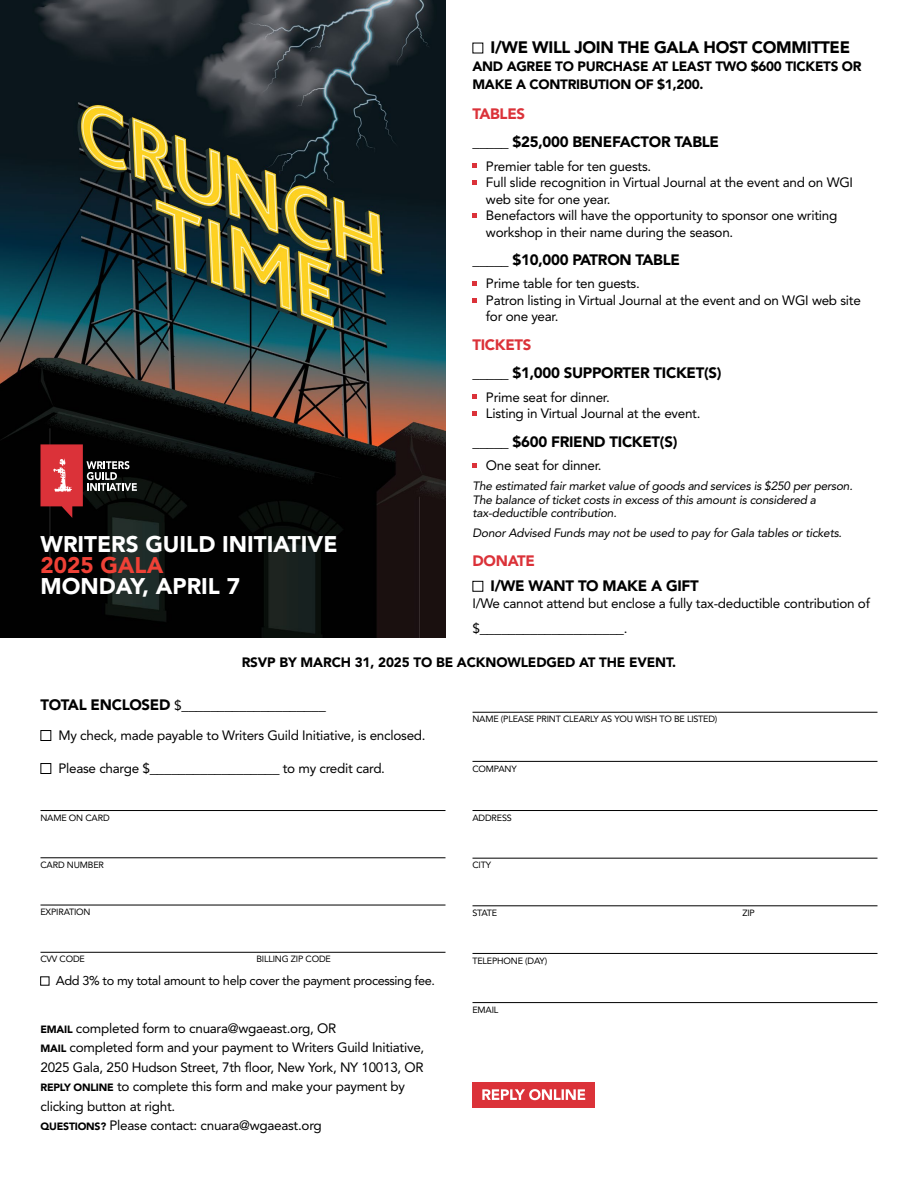
<style>
.page{position:relative;width:918px;height:1188px;background:#fff}
.page>*{position:absolute;margin:0;border:0;box-sizing:border-box;transform-origin:0 0}
.t1{font:900 22.5px "Avenir LT Std";color:#fff}
.t2{font:900 22.5px "Avenir LT Std";color:#ef4136}
.t3{font:900 16.5px "Avenir LT Std";letter-spacing:-.02em;color:#000}
.t4{font:900 15px "Avenir LT Std";letter-spacing:-.02em;color:#000}
.t5{font:900 15px "Avenir LT Std";letter-spacing:-.02em;color:#db3239}
.t6{font:13.5px/16.5px "Avenir LT Std";letter-spacing:-.02em;color:#000}
.t7{font:900 13.5px/18px "Avenir LT Std";letter-spacing:-.02em;color:#000}
.t8{font:12.75px "Avenir LT Std";letter-spacing:-.03em;color:#000}
.t9{font:italic 12px/13.5px "Avenir LT Std";letter-spacing:-.02em;color:#000}
.t10{font:9px "Avenir LT Std";letter-spacing:-.02em;color:#000}
.s1{font-weight:400;font-size:13.5px}
.s2{font-weight:900;font-size:15px}
.s3{font-weight:900;font-size:10.5px}
</style>
<div class="page">
<img style="left:0;top:0;width:446px;height:637px">
<svg style="left:472px;top:164px;width:5px;height:4px"></svg>
<svg style="left:472px;top:180px;width:5px;height:5px"></svg>
<svg style="left:472px;top:213px;width:5px;height:5px"></svg>
<svg style="left:472px;top:281px;width:5px;height:5px"></svg>
<svg style="left:472px;top:298px;width:5px;height:4px"></svg>
<svg style="left:472px;top:395px;width:5px;height:4px"></svg>
<svg style="left:472px;top:411px;width:5px;height:5px"></svg>
<svg style="left:472px;top:463px;width:5px;height:4px"></svg>
<div style="left:472px;top:581px;width:11px;height:11px;border:1px solid #000"></div>
<hr style="left:472px;top:712px;width:406px;height:1px;background:#000">
<hr style="left:472px;top:761px;width:406px;height:1px;background:#000">
<hr style="left:472px;top:810px;width:406px;height:1px;background:#000">
<hr style="left:472px;top:858px;width:406px;height:1px;background:#000">
<hr style="left:472px;top:906px;width:406px;height:1px;background:#000">
<hr style="left:472px;top:953px;width:406px;height:1px;background:#000">
<hr style="left:472px;top:1002px;width:406px;height:1px;background:#000">
<div style="left:472px;top:1082px;width:123px;height:25px;background:#db3239"></div>
<svg style="left:482px;top:1089px;width:103px;height:11px"></svg>
<hr style="left:40px;top:810px;width:406px;height:1px;background:#000">
<hr style="left:40px;top:858px;width:406px;height:1px;background:#000">
<hr style="left:40px;top:905px;width:406px;height:1px;background:#000">
<hr style="left:40px;top:952px;width:406px;height:1px;background:#000">
<div style="left:40px;top:730px;width:11px;height:11px;border:1px solid #000"></div>
<div style="left:40px;top:763px;width:11px;height:11px;border:1px solid #000"></div>
<div style="left:40px;top:977px;width:9px;height:8px;border:1px solid #000"></div>
<svg style="left:40px;top:444px;width:97px;height:74px"></svg>
<h1 class="t1" style="left:40px;top:531px;width:299px">WRITERS GUILD INITIATIVE</h1>
<h1 class="t2" style="left:40px;top:552px;width:124px">2025 GALA</h1>
<h1 class="t1" style="left:40px;top:573px;width:201px">MONDAY, APRIL 7</h1>
<p class="t3" style="left:491px;top:37px;width:361px">I/WE WILL JOIN THE GALA HOST COMMITTEE</p>
<p class="t7" style="left:473px;top:57px;width:391px">AND AGREE TO PURCHASE AT LEAST TWO $600 TICKETS OR<br>MAKE A CONTRIBUTION OF $1,200.</p>
<p class="t5" style="left:472px;top:105px;width:54px">TABLES</p>
<p class="t4" style="left:472px;top:133px;width:248px">_____ $25,000 BENEFACTOR TABLE</p>
<p class="t6" style="left:486px;top:158px;width:369px">Premier table for ten guests.<br>Full slide recognition in Virtual Journal at the event and on WGI web site for one year.<br>Benefactors will have the opportunity to sponsor one writing workshop in their name during the season.</p>
<p class="t4" style="left:472px;top:251px;width:209px">_____ $10,000 PATRON TABLE</p>
<p class="t6" style="left:486px;top:276px;width:376px">Prime table for ten guests.<br>Patron listing in Virtual Journal at the event and on WGI web site for one year.</p>
<p class="t5" style="left:472px;top:336px;width:61px">TICKETS</p>
<p class="t4" style="left:472px;top:364px;width:250px">_____ $1,000 SUPPORTER TICKET(S)</p>
<p class="t6" style="left:486px;top:389px;width:216px">Prime seat for dinner.<br>Listing in Virtual Journal at the event.</p>
<p class="t4" style="left:472px;top:432px;width:206px">_____ $600 FRIEND TICKET(S)</p>
<p class="t6" style="left:486px;top:457px;width:117px">One seat for dinner.</p>
<p class="t9" style="left:472px;top:480px;width:382px">The estimated fair market value of goods and services is $250 per person.<br>The balance of ticket costs in excess of this amount is considered a tax-deductible contribution.</p>
<p class="t9" style="left:472px;top:527px;width:371px">Donor Advised Funds may not be used to pay for Gala tables or tickets.</p>
<p class="t5" style="left:472px;top:551px;width:64px">DONATE</p>
<p class="t4" style="left:491px;top:577px;width:210px">I/WE WANT TO MAKE A GIFT</p>
<p class="t6" style="left:472px;top:595px;width:399px">I/We cannot attend but enclose a fully tax-deductible contribution of</p>
<p class="t4" style="left:472px;top:619px;width:156px"><span class="s1">$</span>____________________<span class="s1">.</span></p>
<p class="t7" style="left:242px;top:654px;width:436px">RSVP BY MARCH 31, 2025 TO BE ACKNOWLEDGED AT THE EVENT.</p>
<p class="t4" style="left:40px;top:696px;width:287px">TOTAL ENCLOSED <span class="s1">$</span>____________________</p>
<p class="t6" style="left:59px;top:728px;width:369px">My check, made payable to Writers Guild Initiative, is enclosed.</p>
<p class="t6" style="left:59px;top:761px;width:328px">Please charge $<span class="s2">__________________</span> to my credit card.</p>
<p class="t10" style="left:40px;top:812px;width:71px">NAME ON CARD</p>
<p class="t10" style="left:40px;top:860px;width:65px">CARD NUMBER</p>
<p class="t10" style="left:40px;top:907px;width:52px">EXPIRATION</p>
<p class="t10" style="left:40px;top:954px;width:46px">CVV CODE</p>
<p class="t10" style="left:256px;top:954px;width:76px">BILLING ZIP CODE</p>
<p class="t8" style="left:56px;top:973px;width:381px">Add 3% to my total amount to help cover the payment processing fee.</p>
<p class="t6" style="left:40px;top:1018px;width:385px;line-height:19.5px"><span class="s3">EMAIL</span> completed form to cnuara@wgaeast.org, OR<br><span class="s3">MAIL</span> completed form and your payment to Writers Guild Initiative, 2025 Gala, 250 Hudson Street, 7th floor, New York, NY 10013, OR <span class="s3">REPLY ONLINE</span> to complete this form and make your payment by clicking button at right.<br><span class="s3">QUESTIONS?</span> Please contact: cnuara@wgaeast.org</p>
<p class="t10" style="left:472px;top:714px;width:246px">NAME (PLEASE PRINT CLEARLY AS YOU WISH TO BE LISTED)</p>
<p class="t10" style="left:472px;top:763px;width:46px">COMPANY</p>
<p class="t10" style="left:472px;top:812px;width:41px">ADDRESS</p>
<p class="t10" style="left:472px;top:860px;width:20px">CITY</p>
<p class="t10" style="left:472px;top:908px;width:26px">STATE</p>
<p class="t10" style="left:742px;top:908px;width:14px">ZIP</p>
<p class="t10" style="left:472px;top:955px;width:76px">TELEPHONE (DAY)</p>
<p class="t10" style="left:472px;top:1004px;width:27px">EMAIL</p>
</div>
